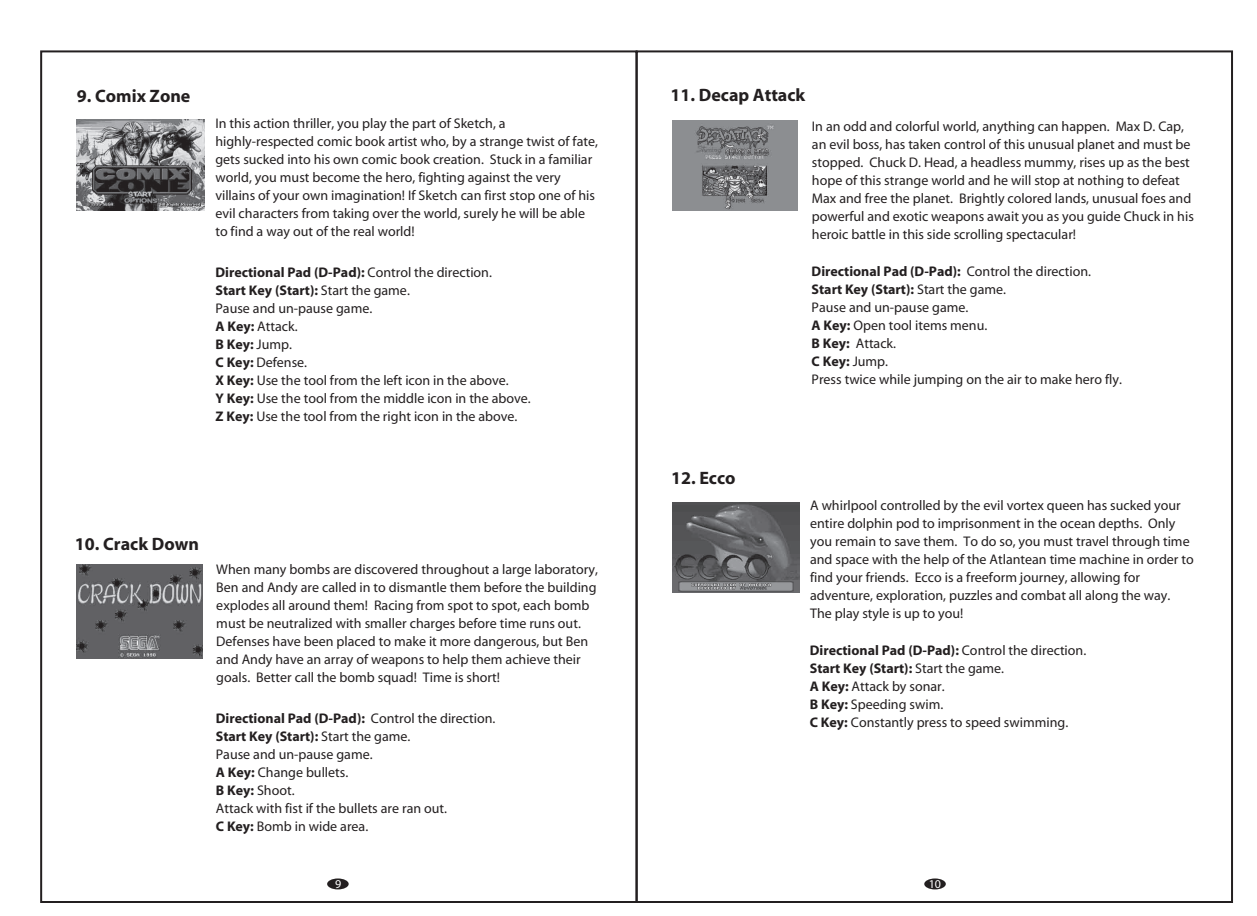
<style>
.page{position:relative;width:1257px;height:916px;background:#fff}
.page>*{position:absolute;margin:0;border:0;box-sizing:border-box;transform-origin:0 0}
.t1{font:700 18px "Myriad";color:#231f20}
.t2{font:14px/18px "Myriad";color:#231f20}
.t3{font:12px "Myriad";color:#fff}
.s1{font-weight:700}
</style>
<div class="page">
<img style="left:672px;top:120px;width:125px;height:90px">
<img style="left:672px;top:502px;width:128px;height:90px">
<img style="left:76px;top:565px;width:126px;height:93px">
<img style="left:76px;top:119px;width:128px;height:91px">
<div style="left:327px;top:878px;width:22px;height:11px;background:#231f20;border-radius:50%"></div>
<div style="left:924px;top:878px;width:22px;height:11px;background:#231f20;border-radius:50%"></div>
<p class="t1" style="left:77px;top:86px;width:115px">9. Comix Zone</p>
<p class="t2" style="left:215px;top:115px;width:384px">In this action thriller, you play the part of Sketch, a highly-respected comic book artist who, by a strange twist of fate, gets sucked into his own comic book creation. Stuck in a familiar world, you must become the hero, fighting against the very villains of your own imagination! If Sketch can first stop one of his evil characters from taking over the world, surely he will be able to find a way out of the real world!</p>
<p class="t2" style="left:215px;top:264px;width:317px"><span class="s1">Directional Pad (D-Pad):</span> Control the direction.<br><span class="s1">Start Key (Start):</span> Start the game.<br>Pause and un-pause game.<br><span class="s1">A Key:</span> Attack.<br><span class="s1">B Key:</span> Jump.<br><span class="s1">C Key:</span> Defense.<br><span class="s1">X Key:</span> Use the tool from the left icon in the above.<br><span class="s1">Y Key:</span> Use the tool from the middle icon in the above.<br><span class="s1">Z Key:</span> Use the tool from the right icon in the above.</p>
<p class="t1" style="left:670px;top:86px;width:136px">11. Decap Attack</p>
<p class="t2" style="left:812px;top:118px;width:383px">In an odd and colorful world, anything can happen. Max D. Cap, an evil boss, has taken control of this unusual planet and must be stopped. Chuck D. Head, a headless mummy, rises up as the best hope of this strange world and he will stop at nothing to defeat Max and free the planet. Brightly colored lands, unusual foes and powerful and exotic weapons await you as you guide Chuck in his heroic battle in this side scrolling spectacular!</p>
<p class="t2" style="left:811px;top:263px;width:312px"><span class="s1">Directional Pad (D-Pad):</span> Control the direction.<br><span class="s1">Start Key (Start):</span> Start the game.<br>Pause and un-pause game.<br><span class="s1">A Key:</span> Open tool items menu.<br><span class="s1">B Key:</span> Attack.<br><span class="s1">C Key:</span> Jump.<br>Press twice while jumping on the air to make hero fly.</p>
<p class="t1" style="left:75px;top:535px;width:125px">10. Crack Down</p>
<p class="t2" style="left:216px;top:561px;width:383px">When many bombs are discovered throughout a large laboratory, Ben and Andy are called in to dismantle them before the building explodes all around them! Racing from spot to spot, each bomb must be neutralized with smaller charges before time runs out.<br>Defenses have been placed to make it more dangerous, but Ben and Andy have an array of weapons to help them achieve their goals. Better call the bomb squad! Time is short!</p>
<p class="t2" style="left:216px;top:710px;width:281px"><span class="s1">Directional Pad (D-Pad):</span> Control the direction.<br><span class="s1">Start Key (Start):</span> Start the game.<br>Pause and un-pause game.<br><span class="s1">A Key:</span> Change bullets.<br><span class="s1">B Key:</span> Shoot.<br>Attack with fist if the bullets are ran out.<br><span class="s1">C Key:</span> Bomb in wide area.</p>
<p class="t1" style="left:671px;top:468px;width:66px">12. Ecco</p>
<p class="t2" style="left:810px;top:497px;width:385px">A whirlpool controlled by the evil vortex queen has sucked your entire dolphin pod to imprisonment in the ocean depths. Only you remain to save them. To do so, you must travel through time and space with the help of the Atlantean time machine in order to find your friends. Ecco is a freeform journey, allowing for adventure, exploration, puzzles and combat all along the way.<br>The play style is up to you!</p>
<p class="t2" style="left:810px;top:642px;width:278px"><span class="s1">Directional Pad (D-Pad):</span> Control the direction.<br><span class="s1">Start Key (Start):</span> Start the game.<br><span class="s1">A Key:</span> Attack by sonar.<br><span class="s1">B Key:</span> Speeding swim.<br><span class="s1">C Key:</span> Constantly press to speed swimming.</p>
<p class="t3" style="left:335px;top:878px;width:8px">9</p>
<p class="t3" style="left:928px;top:878px;width:14px">10</p>
</div>
